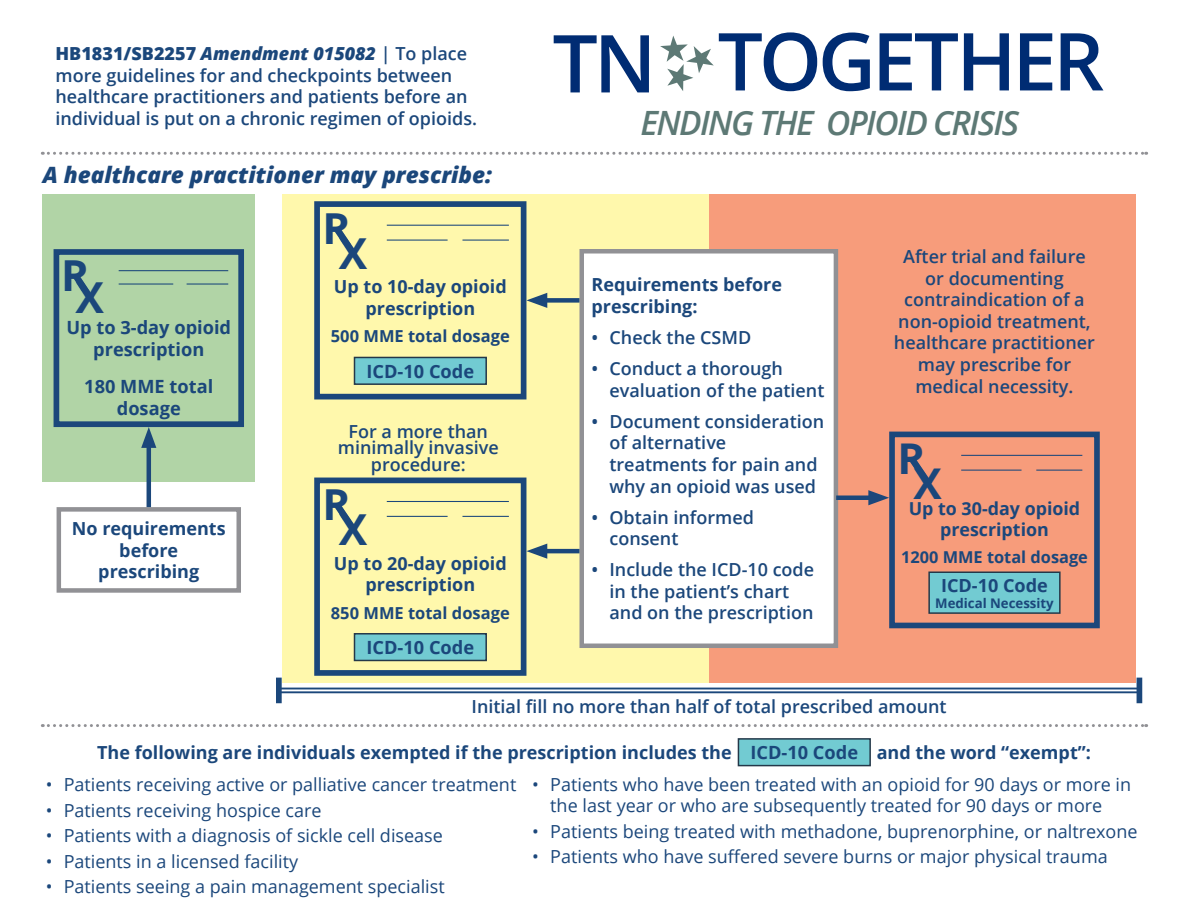
<style>
.page{position:relative;width:1188px;height:918px;background:#fff}
.page>*{position:absolute;margin:0;border:0;box-sizing:border-box;transform-origin:0 0}
.t1{font:600 79.95px "Open Sans";letter-spacing:-.05em;color:#002c73}
.t2{font:700 42.75px "Open Sans";color:#1b477b}
.t3{font:700 42.45px "Open Sans";color:#1b477b}
.t4{font:italic 600 33.45px "Open Sans";letter-spacing:-.05em;color:#5d7975}
.t5{font:italic 800 22.5px "Open Sans";color:#1b477b}
.t6{font:700 18.3px/21.9px "Open Sans";color:#1b477b;text-align:center}
.t7{font:700 18.15px "Open Sans";color:#1b477b}
.t8{font:600 18px/21.6px "Open Sans";color:#1b477b}
.t9{font:18px/21px "Open Sans";color:#1b477b;text-align:center}
.t10{font:700 18px/21.6px "Open Sans";color:#1b477b;text-align:center}
.t11{font:700 17.85px/21.5px "Open Sans";color:#1b477b;text-align:center}
.t12{font:700 16.5px "Open Sans";color:#1b477b}
.t13{font:700 16.35px "Open Sans";color:#1b477b}
.t14{font:700 13.2px "Open Sans";color:#1b477b}
.s1{font-weight:800}
.s2{font-weight:800;font-style:italic}
</style>
<div class="page">
<svg style="left:660px;top:36px;width:54px;height:55px"></svg>
<div style="left:738px;top:738px;width:133px;height:28px;background:#72cbd2;border:2px solid #243849"></div>
<svg style="left:42px;top:152px;width:1105px;height:3px"></svg>
<svg style="left:42px;top:724px;width:1105px;height:3px"></svg>
<div style="left:282px;top:194px;width:427px;height:489px;background:#fff8ac"></div>
<div style="left:709px;top:194px;width:426px;height:489px;background:#f79c7b"></div>
<div style="left:43px;top:194px;width:212px;height:288px;background:#b1d4a6"></div>
<div style="left:54px;top:249px;width:190px;height:178px;border:6px solid #1b477b"></div>
<svg style="left:73px;top:274px;width:21px;height:27px"></svg>
<hr style="left:119px;top:270px;width:109px;height:1px;background:#1b477b">
<hr style="left:119px;top:283px;width:54px;height:2px;background:#1b477b">
<hr style="left:187px;top:283px;width:41px;height:2px;background:#1b477b">
<hr style="left:279px;top:688px;width:860px;height:1px;background:#1b477b">
<hr style="left:279px;top:691px;width:860px;height:2px;background:#1b477b">
<div style="left:276px;top:678px;width:6px;height:25px;background:#1b477b"></div>
<div style="left:1137px;top:678px;width:5px;height:25px;background:#1b477b"></div>
<div style="left:314px;top:478px;width:212px;height:198px;border:6px solid #1b477b"></div>
<svg style="left:334px;top:503px;width:24px;height:30px"></svg>
<hr style="left:387px;top:501px;width:122px;height:1px;background:#1b477b">
<hr style="left:387px;top:516px;width:61px;height:1px;background:#1b477b">
<hr style="left:462px;top:516px;width:47px;height:1px;background:#1b477b">
<div style="left:354px;top:633px;width:133px;height:28px;background:#72cbd2;border:2px solid #243849"></div>
<div style="left:314px;top:201px;width:212px;height:198px;border:6px solid #1b477b"></div>
<svg style="left:334px;top:227px;width:23px;height:30px"></svg>
<hr style="left:387px;top:225px;width:122px;height:1px;background:#1b477b">
<hr style="left:387px;top:240px;width:61px;height:1px;background:#1b477b">
<hr style="left:462px;top:240px;width:47px;height:1px;background:#1b477b">
<div style="left:354px;top:357px;width:133px;height:28px;background:#72cbd2;border:2px solid #243849"></div>
<div style="left:579px;top:249px;width:259px;height:399px;background:#fff;border:4px solid #919195"></div>
<div style="left:539px;top:298px;width:40px;height:5px;background:#1b477b"></div>
<svg style="left:526px;top:293px;width:21px;height:15px"></svg>
<hr style="left:539px;top:549px;width:40px;height:4px;background:#1b477b">
<svg style="left:526px;top:544px;width:21px;height:15px"></svg>
<hr style="left:836px;top:496px;width:41px;height:4px;background:#1b477b">
<svg style="left:868px;top:490px;width:21px;height:15px"></svg>
<div style="left:889px;top:432px;width:211px;height:196px;border:6px solid #1b477b"></div>
<svg style="left:909px;top:457px;width:23px;height:30px"></svg>
<hr style="left:961px;top:455px;width:121px;height:1px;background:#1b477b">
<hr style="left:961px;top:470px;width:61px;height:1px;background:#1b477b">
<hr style="left:1036px;top:470px;width:46px;height:1px;background:#1b477b">
<div style="left:928px;top:572px;width:133px;height:42px;background:#72cbd2;border:1px solid #243849"></div>
<div style="left:57px;top:507px;width:184px;height:86px;background:#fff;border:4px solid #919195"></div>
<hr style="left:147px;top:440px;width:4px;height:67px;background:#1b477b">
<svg style="left:141px;top:427px;width:15px;height:21px"></svg>
<p class="t8" style="left:56px;top:43px;width:423px"><span class="s1">HB1831/SB2257</span> <span class="s2">Amendment 015082</span> | To place more guidelines for and checkpoints between healthcare practitioners and patients before an individual is put on a chronic regimen of opioids.</p>
<p class="t5" style="left:43px;top:158px;width:451px">A healthcare practitioner may prescribe:</p>
<h2 class="t2" style="left:61px;top:245px;width:30px">R</h2>
<h2 class="t2" style="left:76px;top:267px;width:30px">X</h2>
<p class="t6" style="left:66px;top:316px;width:166px">Up to 3-day opioid prescription</p>
<p class="t6" style="left:84px;top:375px;width:130px">180 MME total dosage</p>
<p class="t10" style="left:72px;top:517px;width:155px">No requirements before prescribing</p>
<h2 class="t2" style="left:323px;top:198px;width:30px">R</h2>
<h2 class="t2" style="left:339px;top:223px;width:30px">X</h2>
<p class="t10" style="left:334px;top:276px;width:174px">Up to 10-day opioid prescription</p>
<p class="t12" style="left:331px;top:325px;width:180px">500 MME total dosage</p>
<p class="t6" style="left:366px;top:360px;width:109px">ICD-10 Code</p>
<p class="t8" style="left:338px;top:423px;width:163px;line-height:16.5px;text-align:center">For a more than minimally invasive procedure:</p>
<h2 class="t2" style="left:323px;top:474px;width:30px">R</h2>
<h2 class="t2" style="left:339px;top:499px;width:30px">X</h2>
<p class="t10" style="left:334px;top:552px;width:174px">Up to 20-day opioid prescription</p>
<p class="t12" style="left:331px;top:601px;width:180px">850 MME total dosage</p>
<p class="t6" style="left:366px;top:636px;width:109px">ICD-10 Code</p>
<h1 class="t1" style="left:553px;top:7px;width:553px">TN TOGETHER</h1>
<h3 class="t4" style="left:641px;top:100px;width:380px">ENDING THE OPIOID CRISIS</h3>
<p class="t10" style="left:591px;top:273px;width:192px;text-align:left">Requirements before prescribing:</p>
<p class="t8" style="left:591px;top:326px;width:161px">• Check the CSMD</p>
<p class="t8" style="left:609px;top:357px;width:216px;text-indent:-18px">• Conduct a thorough evaluation of the patient</p>
<p class="t8" style="left:609px;top:410px;width:216px;text-indent:-18px">• Document consideration of alternative treatments for pain and why an opioid was used</p>
<p class="t8" style="left:609px;top:506px;width:146px;text-indent:-18px">• Obtain informed consent</p>
<p class="t8" style="left:609px;top:559px;width:206px;text-indent:-18px">• Include the ICD-10 code in the patient’s chart and on the prescription</p>
<p class="t8" style="left:894px;top:245px;width:202px;text-align:center">After trial and failure or documenting contraindication of a non-opioid treatment, healthcare practitioner may prescribe for medical necessity.</p>
<h3 class="t3" style="left:898px;top:428px;width:29px">R</h3>
<h3 class="t3" style="left:914px;top:453px;width:30px">X</h3>
<p class="t11" style="left:909px;top:497px;width:173px">Up to 30-day opioid prescription</p>
<p class="t13" style="left:901px;top:546px;width:188px">1200 MME total dosage</p>
<p class="t7" style="left:941px;top:572px;width:108px">ICD-10 Code</p>
<p class="t14" style="left:935px;top:593px;width:120px">Medical Necessity</p>
<p class="t8" style="left:472px;top:695px;width:477px">Initial fill no more than half of total prescribed amount</p>
<p class="t10" style="left:97px;top:741px;width:636px">The following are individuals exempted if the prescription includes the</p>
<p class="t10" style="left:877px;top:741px;width:216px">and the word “exempt”:</p>
<p class="t6" style="left:750px;top:741px;width:109px">ICD-10 Code</p>
<p class="t9" style="left:532px;top:774px;width:600px">• Patients who have been treated with an opioid for 90 days or more in the last year or who are subsequently treated for 90 days or more</p>
<p class="t9" style="left:532px;top:820px;width:607px">• Patients being treated with methadone, buprenorphine, or naltrexone</p>
<p class="t9" style="left:532px;top:846px;width:577px">• Patients who have suffered severe burns or major physical trauma</p>
<p class="t9" style="left:46px;top:774px;width:472px">• Patients receiving active or palliative cancer treatment</p>
<p class="t9" style="left:46px;top:799px;width:277px">• Patients receiving hospice care</p>
<p class="t9" style="left:46px;top:825px;width:399px">• Patients with a diagnosis of sickle cell disease</p>
<p class="t9" style="left:46px;top:850px;width:254px">• Patients in a licensed facility</p>
<p class="t9" style="left:46px;top:876px;width:401px">• Patients seeing a pain management specialist</p>
</div>
